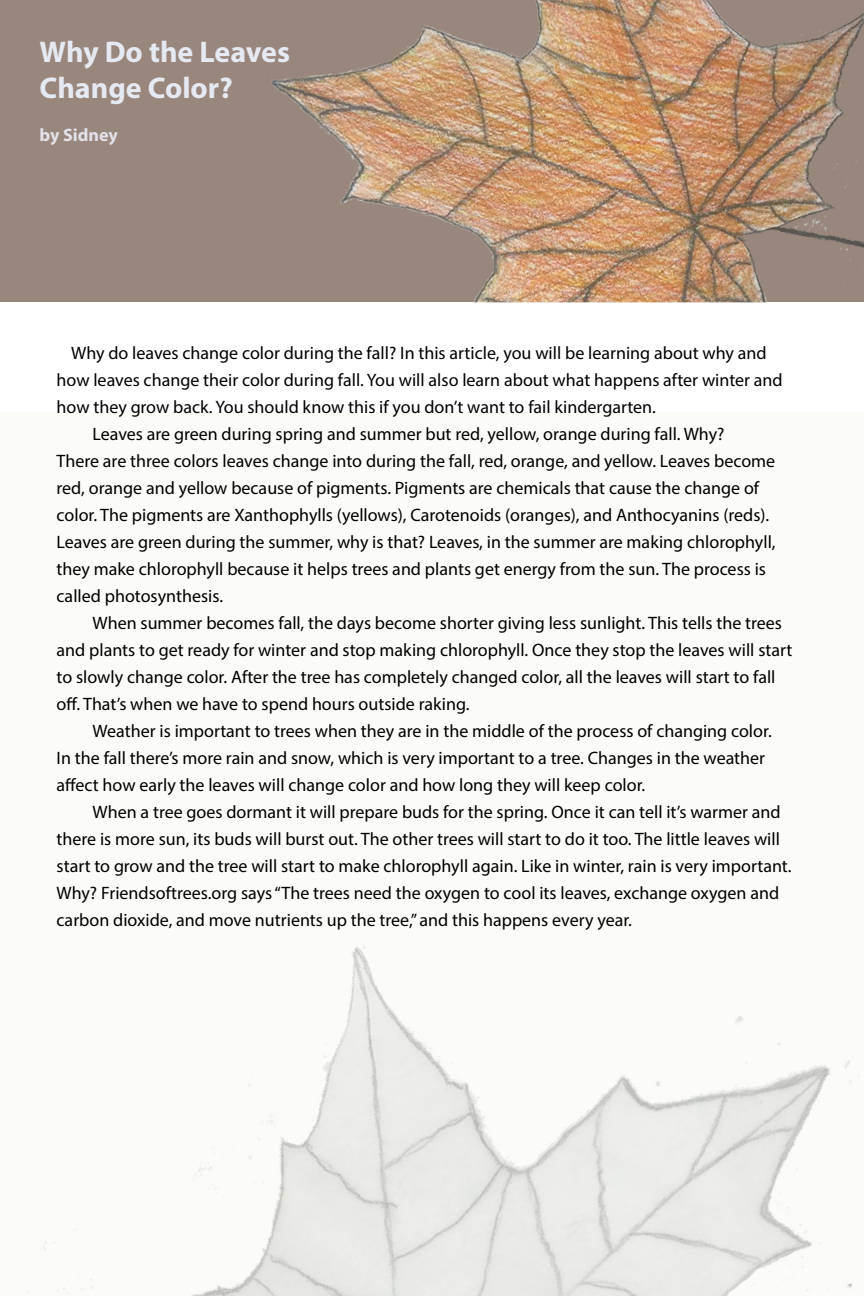
<style>
.page{position:relative;width:864px;height:1296px;background:#fff}
.page>*{position:absolute;margin:0;border:0;box-sizing:border-box;transform-origin:0 0}
.t1{font:700 30px/36px "Myriad Pro";color:#e4e9f2}
.t2{font:18px "Myriad Pro";color:#000}
.t3{font:700 18px "Myriad Pro";color:#e1e2ea}
</style>
<div class="page">
<div style="left:0;top:0;width:864px;height:302px;background:#99867d"></div>
<img style="left:271px;top:0;width:593px;height:302px">
<div style="left:0;top:412px;width:864px;height:884px;background:#fbfcf7"></div>
<img style="left:43px;top:947px;width:810px;height:349px">
<h1 class="t1" style="left:40px;top:33px;width:252px">Why Do the Leaves<br>Change Color?</h1>
<p class="t3" style="left:40px;top:123px;width:80px">by Sidney</p>
<p class="t2" style="left:71px;top:342px;width:697px">Why do leaves change color during the fall? In this article, you will be learning about why and</p>
<p class="t2" style="left:57px;top:369px;width:728px">how leaves change their color during fall. You will also learn about what happens after winter and</p>
<p class="t2" style="left:57px;top:396px;width:601px">how they grow back. You should know this if you don’t want to fail kindergarten.</p>
<p class="t2" style="left:93px;top:423px;width:633px">Leaves are green during spring and summer but red, yellow, orange during fall. Why?</p>
<p class="t2" style="left:57px;top:450px;width:720px">There are three colors leaves change into during the fall, red, orange, and yellow. Leaves become</p>
<p class="t2" style="left:57px;top:477px;width:704px">red, orange and yellow because of pigments. Pigments are chemicals that cause the change of</p>
<p class="t2" style="left:57px;top:504px;width:714px">color. The pigments are Xanthophylls (yellows), Carotenoids (oranges), and Anthocyanins (reds).</p>
<p class="t2" style="left:57px;top:531px;width:720px">Leaves are green during the summer, why is that? Leaves, in the summer are making chlorophyll,</p>
<p class="t2" style="left:57px;top:558px;width:711px">they make chlorophyll because it helps trees and plants get energy from the sun. The process is</p>
<p class="t2" style="left:57px;top:585px;width:168px">called photosynthesis.</p>
<p class="t2" style="left:93px;top:612px;width:691px">When summer becomes fall, the days become shorter giving less sunlight. This tells the trees</p>
<p class="t2" style="left:57px;top:639px;width:737px">and plants to get ready for winter and stop making chlorophyll. Once they stop the leaves will start</p>
<p class="t2" style="left:57px;top:666px;width:720px">to slowly change color. After the tree has completely changed color, all the leaves will start to fall</p>
<p class="t2" style="left:57px;top:693px;width:415px">off. That’s when we have to spend hours outside raking.</p>
<p class="t2" style="left:93px;top:720px;width:681px">Weather is important to trees when they are in the middle of the process of changing color.</p>
<p class="t2" style="left:57px;top:747px;width:710px">In the fall there’s more rain and snow, which is very important to a tree. Changes in the weather</p>
<p class="t2" style="left:57px;top:774px;width:590px">affect how early the leaves will change color and how long they will keep color.</p>
<p class="t2" style="left:93px;top:801px;width:690px">When a tree goes dormant it will prepare buds for the spring. Once it can tell it’s warmer and</p>
<p class="t2" style="left:57px;top:828px;width:725px">there is more sun, its buds will burst out. The other trees will start to do it too. The little leaves will</p>
<p class="t2" style="left:57px;top:855px;width:737px">start to grow and the tree will start to make chlorophyll again. Like in winter, rain is very important.</p>
<p class="t2" style="left:57px;top:882px;width:724px">Why? Friendsoftrees.org says “The trees need the oxygen to cool its leaves, exchange oxygen and</p>
<p class="t2" style="left:57px;top:909px;width:577px">carbon dioxide, and move nutrients up the tree,” and this happens every year.</p>
</div>
